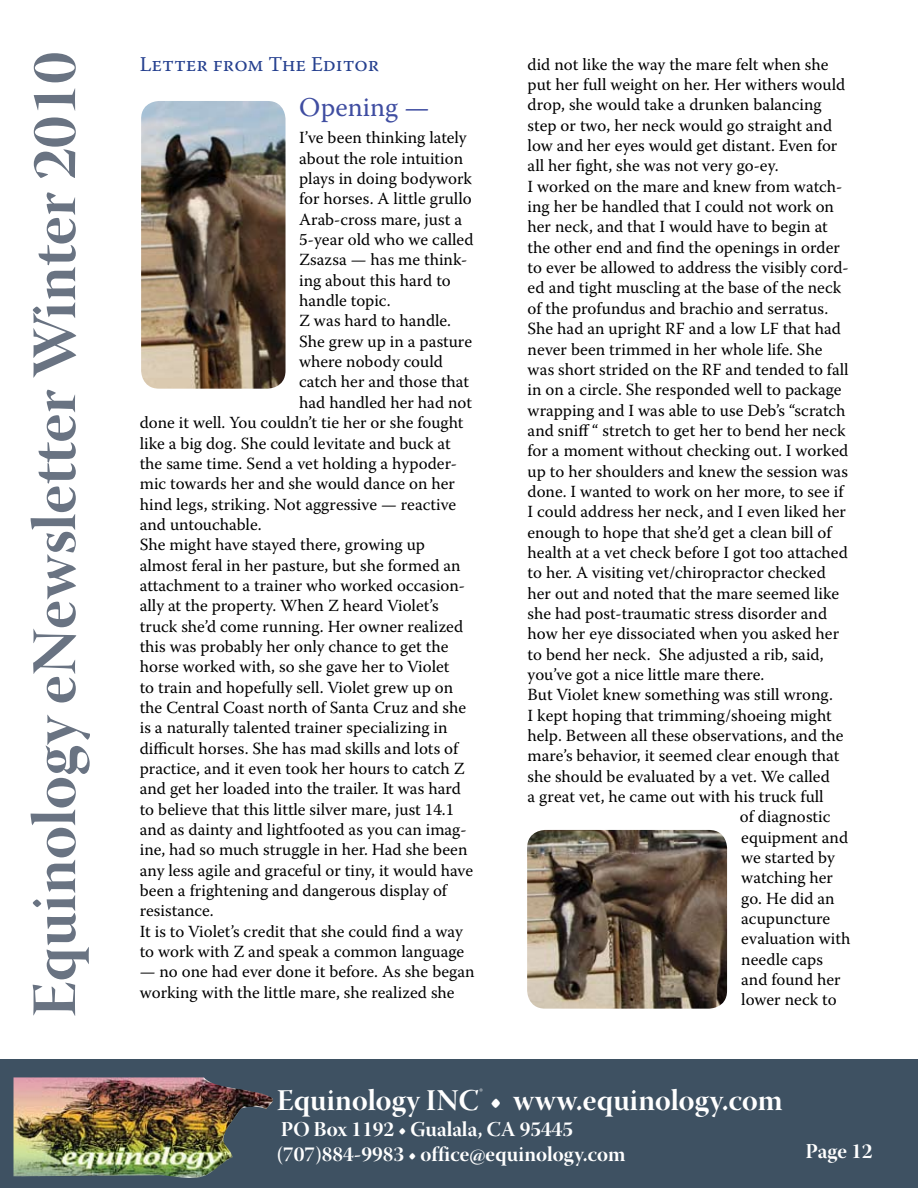
<style>
.page{position:relative;width:918px;height:1188px;background:#fff}
.page>*{position:absolute;margin:0;border:0;box-sizing:border-box;transform-origin:0 0}
.t1{font:63px "Warnock Pro Bold Disp";color:#697382}
.t2{font:30px "Warnock Pro Bold Disp";letter-spacing:.005em;color:#fff}
.t3{font:27px "Warnock Pro";letter-spacing:.005em;color:#3f4da1}
.t4{font:21px/25.2px "Warnock Pro Bold Disp";color:#fff}
.t5{font:21px "Warnock Pro";color:#25408f}
.t6{font:16.95px/20.4px "Warnock Pro";color:#000}
</style>
<div class="page">
<div style="left:0;top:1060px;width:918px;height:128px;background:#3e5162"></div>
<img style="left:14px;top:1077px;width:259px;height:101px">
<img style="left:141px;top:101px;width:145px;height:288px">
<img style="left:527px;top:830px;width:200px;height:179px">
<h1 class="t1" style="left:16px;top:1017px;width:967px;rotate:-90deg">Equinology eNewsletter Winter 2010</h1>
<p class="t5" style="left:140px;top:52px;width:241px">Letter from The Editor</p>
<h3 class="t3" style="left:299px;top:91px;width:132px">Opening —</h3>
<p class="t6" style="left:299px;top:127px;width:169px">I’ve been thinking lately</p>
<p class="t6" style="left:299px;top:148px;width:165px">about the role intuition</p>
<p class="t6" style="left:299px;top:168px;width:174px">plays in doing bodywork</p>
<p class="t6" style="left:299px;top:188px;width:174px">for horses. A little grullo</p>
<p class="t6" style="left:299px;top:209px;width:164px">Arab-cross mare, just a</p>
<p class="t6" style="left:299px;top:229px;width:176px">5-year old who we called</p>
<p class="t6" style="left:299px;top:249px;width:170px">Zsazsa — has me think-</p>
<p class="t6" style="left:299px;top:270px;width:153px">ing about this hard to</p>
<p class="t6" style="left:299px;top:290px;width:93px">handle topic.</p>
<p class="t6" style="left:299px;top:310px;width:153px">Z was hard to handle.</p>
<p class="t6" style="left:299px;top:331px;width:174px">She grew up in a pasture</p>
<p class="t6" style="left:299px;top:351px;width:145px">where nobody could</p>
<p class="t6" style="left:299px;top:371px;width:171px">catch her and those that</p>
<p class="t6" style="left:299px;top:392px;width:174px">had handled her had not</p>
<p class="t6" style="left:140px;top:412px;width:325px">done it well. You couldn’t tie her or she fought</p>
<p class="t6" style="left:140px;top:432px;width:312px">like a big dog. She could levitate and buck at</p>
<p class="t6" style="left:140px;top:453px;width:319px">the same time. Send a vet holding a hypoder-</p>
<p class="t6" style="left:140px;top:473px;width:317px">mic towards her and she would dance on her</p>
<p class="t6" style="left:140px;top:493px;width:318px">hind legs, striking. Not aggressive — reactive</p>
<p class="t6" style="left:140px;top:514px;width:123px">and untouchable.</p>
<p class="t6" style="left:140px;top:534px;width:287px">She might have stayed there, growing up</p>
<p class="t6" style="left:140px;top:554px;width:322px">almost feral in her pasture, but she formed an</p>
<p class="t6" style="left:140px;top:575px;width:327px">attachment to a trainer who worked occasion-</p>
<p class="t6" style="left:140px;top:595px;width:300px">ally at the property. When Z heard Violet’s</p>
<p class="t6" style="left:140px;top:616px;width:325px">truck she’d come running. Her owner realized</p>
<p class="t6" style="left:140px;top:636px;width:310px">this was probably her only chance to get the</p>
<p class="t6" style="left:140px;top:656px;width:311px">horse worked with, so she gave her to Violet</p>
<p class="t6" style="left:140px;top:677px;width:315px">to train and hopefully sell. Violet grew up on</p>
<p class="t6" style="left:140px;top:697px;width:328px">the Central Coast north of Santa Cruz and she</p>
<p class="t6" style="left:140px;top:717px;width:309px">is a naturally talented trainer specializing in</p>
<p class="t6" style="left:140px;top:738px;width:321px">difficult horses. She has mad skills and lots of</p>
<p class="t6" style="left:140px;top:758px;width:326px">practice, and it even took her hours to catch Z</p>
<p class="t6" style="left:140px;top:778px;width:323px">and get her loaded into the trailer. It was hard</p>
<p class="t6" style="left:140px;top:799px;width:316px">to believe that this little silver mare, just 14.1</p>
<p class="t6" style="left:140px;top:819px;width:328px">and as dainty and lightfooted as you can imag-</p>
<p class="t6" style="left:140px;top:839px;width:329px">ine, had so much struggle in her. Had she been</p>
<p class="t6" style="left:140px;top:860px;width:335px">any less agile and graceful or tiny, it would have</p>
<p class="t6" style="left:140px;top:880px;width:310px">been a frightening and dangerous display of</p>
<p class="t6" style="left:140px;top:900px;width:75px">resistance.</p>
<p class="t6" style="left:140px;top:921px;width:324px">It is to Violet’s credit that she could find a way</p>
<p class="t6" style="left:140px;top:941px;width:326px">to work with Z and speak a common language</p>
<p class="t6" style="left:140px;top:961px;width:336px">— no one had ever done it before. As she began working with the little mare, she realized she</p>
<p class="t6" style="left:528px;top:54px;width:302px">did not like the way the mare felt when she</p>
<p class="t6" style="left:528px;top:74px;width:319px">put her full weight on her. Her withers would</p>
<p class="t6" style="left:528px;top:94px;width:296px">drop, she would take a drunken balancing</p>
<p class="t6" style="left:528px;top:115px;width:306px">step or two, her neck would go straight and</p>
<p class="t6" style="left:528px;top:135px;width:311px">low and her eyes would get distant. Even for</p>
<p class="t6" style="left:528px;top:155px;width:253px">all her fight, she was not very go-ey.</p>
<p class="t6" style="left:528px;top:176px;width:316px">I worked on the mare and knew from watch-</p>
<p class="t6" style="left:528px;top:196px;width:308px">ing her be handled that I could not work on</p>
<p class="t6" style="left:528px;top:216px;width:302px">her neck, and that I would have to begin at</p>
<p class="t6" style="left:528px;top:237px;width:314px">the other end and find the openings in order</p>
<p class="t6" style="left:528px;top:257px;width:323px">to ever be allowed to address the visibly cord-</p>
<p class="t6" style="left:528px;top:277px;width:315px">ed and tight muscling at the base of the neck</p>
<p class="t6" style="left:528px;top:298px;width:302px">of the profundus and brachio and serratus.</p>
<p class="t6" style="left:528px;top:318px;width:315px">She had an upright RF and a low LF that had</p>
<p class="t6" style="left:528px;top:338px;width:297px">never been trimmed in her whole life. She</p>
<p class="t6" style="left:528px;top:359px;width:323px">was short strided on the RF and tended to fall</p>
<p class="t6" style="left:528px;top:379px;width:316px">in on a circle. She responded well to package</p>
<p class="t6" style="left:528px;top:399px;width:319px">wrapping and I was able to use Deb’s “scratch</p>
<p class="t6" style="left:528px;top:420px;width:320px">and sniff “ stretch to get her to bend her neck</p>
<p class="t6" style="left:528px;top:440px;width:322px">for a moment without checking out. I worked</p>
<p class="t6" style="left:528px;top:461px;width:322px">up to her shoulders and knew the session was</p>
<p class="t6" style="left:528px;top:481px;width:319px">done. I wanted to work on her more, to see if</p>
<p class="t6" style="left:528px;top:501px;width:320px">I could address her neck, and I even liked her</p>
<p class="t6" style="left:528px;top:522px;width:307px">enough to hope that she’d get a clean bill of</p>
<p class="t6" style="left:528px;top:542px;width:322px">health at a vet check before I got too attached</p>
<p class="t6" style="left:528px;top:562px;width:300px">to her. A visiting vet/chiropractor checked</p>
<p class="t6" style="left:528px;top:583px;width:313px">her out and noted that the mare seemed like</p>
<p class="t6" style="left:528px;top:603px;width:301px">she had post-traumatic stress disorder and</p>
<p class="t6" style="left:528px;top:623px;width:313px">how her eye dissociated when you asked her</p>
<p class="t6" style="left:528px;top:644px;width:297px">to bend her neck. She adjusted a rib, said,</p>
<p class="t6" style="left:528px;top:664px;width:238px">you’ve got a nice little mare there.</p>
<p class="t6" style="left:528px;top:684px;width:307px">But Violet knew something was still wrong.</p>
<p class="t6" style="left:528px;top:705px;width:306px">I kept hoping that trimming/shoeing might</p>
<p class="t6" style="left:528px;top:725px;width:318px">help. Between all these observations, and the</p>
<p class="t6" style="left:528px;top:745px;width:313px">mare’s behavior, it seemed clear enough that</p>
<p class="t6" style="left:528px;top:766px;width:304px">she should be evaluated by a vet. We called</p>
<p class="t6" style="left:528px;top:786px;width:298px">a great vet, he came out with his truck full</p>
<p class="t6" style="left:740px;top:806px;width:92px">of diagnostic</p>
<p class="t6" style="left:741px;top:827px;width:108px">equipment and</p>
<p class="t6" style="left:741px;top:847px;width:95px">we started by</p>
<p class="t6" style="left:741px;top:867px;width:93px">watching her</p>
<p class="t6" style="left:741px;top:888px;width:95px">go. He did an</p>
<p class="t6" style="left:741px;top:908px;width:91px">acupuncture</p>
<p class="t6" style="left:741px;top:928px;width:111px">evaluation with</p>
<p class="t6" style="left:741px;top:949px;width:83px">needle caps</p>
<p class="t6" style="left:741px;top:969px;width:101px">and found her</p>
<p class="t6" style="left:741px;top:989px;width:97px">lower neck to</p>
<h2 class="t2" style="left:277px;top:1082px;width:507px">Equinology INC<sup>®</sup> • www.equinology.com</h2>
<p class="t4" style="left:277px;top:1116px;width:350px">PO Box 1192 • Gualala, CA 95445 (707)884-9983 • office@equinology.com</p>
<p class="t4" style="left:806px;top:1138px;width:68px">Page 12</p>
</div>
